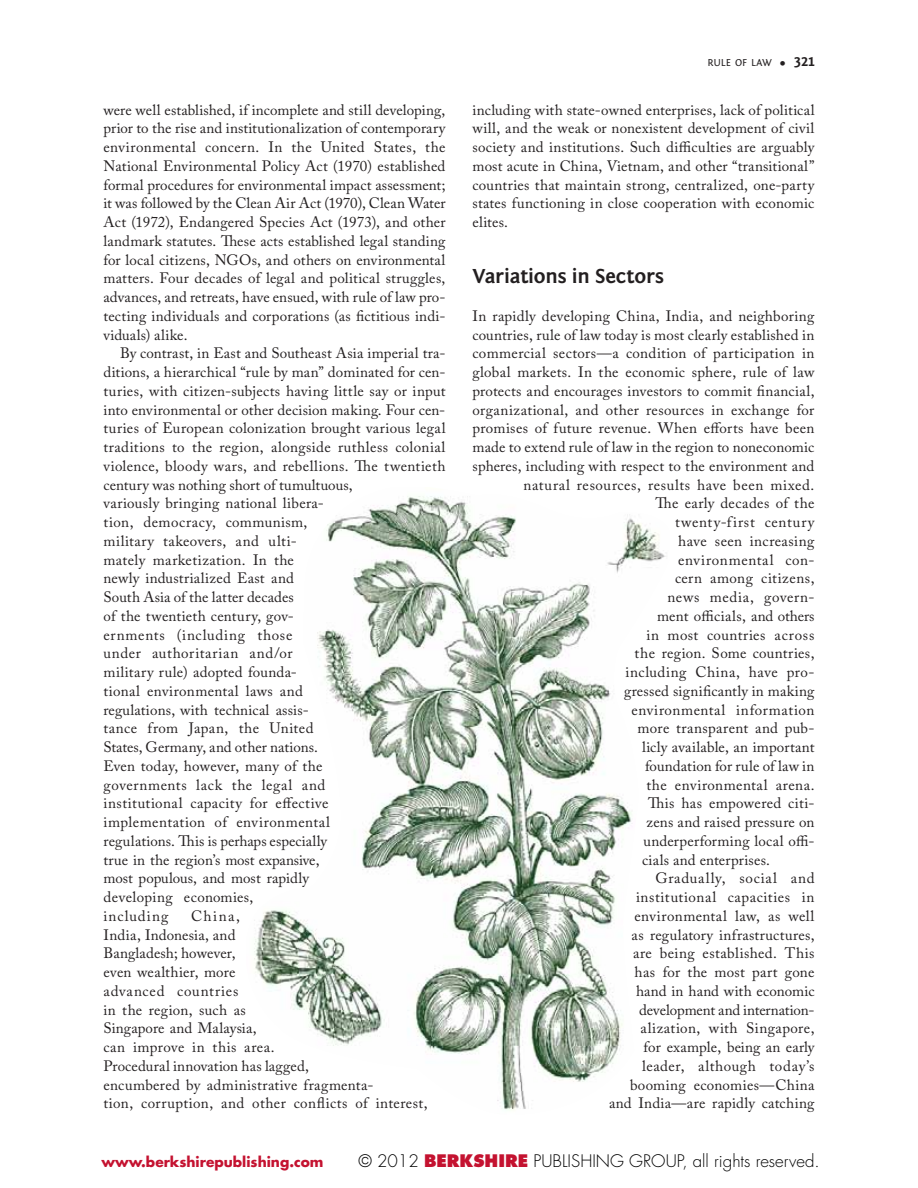
<style>
.page{position:relative;width:918px;height:1188px;background:#fff}
.page>*{position:absolute;margin:0;border:0;box-sizing:border-box;transform-origin:0 0}
.t1{font:700 21px "Fontin Sans";letter-spacing:-.01em;color:#231f20}
.t2{font:300 16.8px "Futura Std";color:#000}
.t3{font:15px/18.8px "Adobe Caslon Pro";letter-spacing:.02em;color:#231f20;text-align:justify}
.t4{font:15px "Adobe Caslon Pro";color:#231f20}
.t5{font:15px "Adobe Caslon Pro";letter-spacing:.04em;color:#231f20}
.t6{font:15px "Adobe Caslon Pro";letter-spacing:-.005em;color:#231f20}
.t7{font:15px "Adobe Caslon Pro";letter-spacing:-.01em;color:#231f20}
.t8{font:15px "Adobe Caslon Pro";letter-spacing:.045em;color:#231f20}
.t9{font:15px "Adobe Caslon Pro";letter-spacing:.055em;color:#231f20}
.t10{font:15px "Adobe Caslon Pro";letter-spacing:.05em;color:#231f20}
.t11{font:15px "Adobe Caslon Pro";letter-spacing:.07em;color:#231f20}
.t12{font:700 13.8px "Futura Std";color:#c41230}
.t13{font:10.5px "Fontin Sans";letter-spacing:-.015em;color:#231f20}
.s1{font-weight:700;font-size:15px}
.s2{font-weight:800;color:#c41230}
</style>
<div class="page">
<img style="left:254px;top:496px;width:412px;height:614px">
<p class="t3" style="left:104px;top:102px;width:343px">were well established, if incomplete and still developing,</p>
<p class="t4" style="left:104px;top:123px;width:343px">prior to the rise and institutionalization of contemporary</p>
<p class="t3" style="left:104px;top:140px;width:343px">environmental concern. In the United States, the</p>
<p class="t3" style="left:104px;top:158px;width:343px">National Environmental Policy Act (1970) established</p>
<p class="t3" style="left:104px;top:177px;width:344px">formal procedures for environmental impact assessment;</p>
<p class="t6" style="left:104px;top:198px;width:344px">it was followed by the Clean Air Act (1970), Clean Water</p>
<p class="t3" style="left:104px;top:215px;width:343px">Act (1972), Endangered Species Act (1973), and other</p>
<p class="t3" style="left:104px;top:233px;width:343px">landmark statutes. These acts established legal standing</p>
<p class="t3" style="left:104px;top:252px;width:343px">for local citizens, NGOs, and others on environmental</p>
<p class="t3" style="left:104px;top:271px;width:343px">matters. Four decades of legal and political struggles,</p>
<p class="t3" style="left:104px;top:290px;width:344px">advances, and retreats, have ensued, with rule of law pro-</p>
<p class="t3" style="left:104px;top:308px;width:343px">tecting individuals and corporations (as fictitious indi-</p>
<p class="t3" style="left:104px;top:327px;width:86px">viduals) alike.</p>
<p class="t3" style="left:120px;top:346px;width:327px">By contrast, in East and Southeast Asia imperial tra-</p>
<p class="t3" style="left:104px;top:365px;width:344px">ditions, a hierarchical “rule by man” dominated for cen-</p>
<p class="t3" style="left:104px;top:383px;width:343px">turies, with citizen-subjects having little say or input</p>
<p class="t3" style="left:104px;top:402px;width:343px">into environmental or other decision making. Four cen-</p>
<p class="t3" style="left:104px;top:421px;width:344px">turies of European colonization brought various legal</p>
<p class="t3" style="left:104px;top:440px;width:343px">traditions to the region, alongside ruthless colonial</p>
<p class="t3" style="left:104px;top:458px;width:344px">violence, bloody wars, and rebellions. The twentieth</p>
<p class="t3" style="left:104px;top:477px;width:251px">century was nothing short of tumultuous,</p>
<p class="t3" style="left:104px;top:496px;width:222px">variously bringing national libera-</p>
<p class="t3" style="left:104px;top:515px;width:205px">tion, democracy, communism,</p>
<p class="t3" style="left:104px;top:533px;width:195px">military takeovers, and ulti-</p>
<p class="t3" style="left:104px;top:552px;width:192px">mately marketization. In the</p>
<p class="t3" style="left:104px;top:571px;width:192px">newly industrialized East and</p>
<p class="t4" style="left:104px;top:591px;width:192px">South Asia of the latter decades</p>
<p class="t3" style="left:104px;top:608px;width:192px">of the twentieth century, gov-</p>
<p class="t8" style="left:104px;top:629px;width:191px">ernments (including those</p>
<p class="t5" style="left:104px;top:648px;width:191px">under authoritarian and/or</p>
<p class="t3" style="left:104px;top:665px;width:195px">military rule) adopted founda-</p>
<p class="t3" style="left:104px;top:683px;width:201px">tional environmental laws and</p>
<p class="t3" style="left:104px;top:702px;width:207px">regulations, with technical assis-</p>
<p class="t3" style="left:104px;top:721px;width:211px">tance from Japan, the United</p>
<p class="t4" style="left:104px;top:741px;width:216px">States, Germany, and other nations.</p>
<p class="t3" style="left:104px;top:758px;width:220px">Even today, however, many of the</p>
<p class="t5" style="left:104px;top:779px;width:223px">governments lack the legal and</p>
<p class="t3" style="left:104px;top:796px;width:227px">institutional capacity for effective</p>
<p class="t3" style="left:104px;top:815px;width:228px">implementation of environmental</p>
<p class="t3" style="left:104px;top:833px;width:225px">regulations. This is perhaps especially</p>
<p class="t4" style="left:104px;top:854px;width:217px">true in the region’s most expansive,</p>
<p class="t4" style="left:104px;top:873px;width:207px">most populous, and most rapidly</p>
<p class="t3" style="left:104px;top:890px;width:151px">developing eco nomies,</p>
<p class="t11" style="left:104px;top:910px;width:66px">including</p>
<p class="t3" style="left:104px;top:908px;width:326px;text-align:left;text-indent:88px">China,<br>India, Indonesia, and<br>Bangladesh; however,<br>even wealthier, more<br>advanced countries<br>in the region, such as<br>Singapore and Malaysia,<br>can improve in this area.<br>Procedural innovation has lagged,<br>encumbered by administrative fragmenta-<br>tion, corruption, and other conflicts of interest,</p>
<p class="t13" style="left:708px;top:58px;width:108px">RULE OF LAW <span class="s1">• 321</span></p>
<p class="t3" style="left:473px;top:102px;width:344px">including with state-owned enterprises, lack of political will, and the weak or nonexistent development of civil society and institutions. Such difficulties are arguably most acute in China, Vietnam, and other “transitional” countries that maintain strong, centralized, one-party states functioning in close cooperation with economic elites.</p>
<p class="t1" style="left:472px;top:267px;width:193px">Variations in Sectors</p>
<p class="t3" style="left:472px;top:308px;width:343px">In rapidly developing China, India, and neighboring</p>
<p class="t3" style="left:472px;top:327px;width:343px">countries, rule of law today is most clearly established in</p>
<p class="t3" style="left:472px;top:346px;width:344px">commercial sectors—a condition of participation in</p>
<p class="t3" style="left:472px;top:365px;width:343px">global markets. In the economic sphere, rule of law</p>
<p class="t3" style="left:472px;top:383px;width:343px">protects and encourages investors to commit financial,</p>
<p class="t3" style="left:472px;top:402px;width:343px">organizational, and other resources in exchange for</p>
<p class="t3" style="left:472px;top:421px;width:343px">promises of future revenue. When efforts have been</p>
<p class="t3" style="left:472px;top:440px;width:343px">made to extend rule of law in the region to noneconomic</p>
<p class="t3" style="left:472px;top:458px;width:343px">spheres, including with respect to the environment and</p>
<p class="t5" style="left:524px;top:479px;width:292px">natural resources, results have been mixed.</p>
<p class="t3" style="left:656px;top:496px;width:161px">The early decades of the</p>
<p class="t9" style="left:675px;top:516px;width:141px">twenty-first century</p>
<p class="t3" style="left:678px;top:533px;width:138px">have seen increasing</p>
<p class="t5" style="left:678px;top:554px;width:138px">environmental con-</p>
<p class="t3" style="left:675px;top:571px;width:141px">cern among citizens,</p>
<p class="t5" style="left:668px;top:591px;width:148px">news media, govern-</p>
<p class="t3" style="left:657px;top:608px;width:159px">ment officials, and others</p>
<p class="t3" style="left:646px;top:627px;width:169px">in most countries across</p>
<p class="t3" style="left:634px;top:646px;width:182px">the region. Some countries,</p>
<p class="t5" style="left:626px;top:666px;width:190px">including China, have pro-</p>
<p class="t3" style="left:624px;top:683px;width:192px">gressed significantly in making</p>
<p class="t3" style="left:632px;top:702px;width:184px">environmental information</p>
<p class="t3" style="left:638px;top:721px;width:179px">more transparent and pub-</p>
<p class="t3" style="left:642px;top:740px;width:174px">licly available, an important</p>
<p class="t4" style="left:645px;top:760px;width:171px">foundation for rule of law in</p>
<p class="t3" style="left:646px;top:777px;width:169px">the environmental arena.</p>
<p class="t3" style="left:648px;top:796px;width:168px">This has empowered citi-</p>
<p class="t3" style="left:646px;top:815px;width:169px">zens and raised pressure on</p>
<p class="t3" style="left:644px;top:833px;width:173px">underperforming local offi-</p>
<p class="t3" style="left:642px;top:852px;width:130px">cials and enterprises.</p>
<p class="t10" style="left:656px;top:873px;width:161px">Gradually, social and</p>
<p class="t5" style="left:636px;top:891px;width:180px">institutional capacities in</p>
<p class="t3" style="left:634px;top:908px;width:181px">environmental law, as well</p>
<p class="t3" style="left:632px;top:927px;width:184px">as regulatory infrastructures,</p>
<p class="t3" style="left:633px;top:946px;width:183px">are being established. This</p>
<p class="t3" style="left:634px;top:965px;width:181px">has for the most part gone</p>
<p class="t3" style="left:636px;top:983px;width:180px">hand in hand with economic</p>
<p class="t7" style="left:639px;top:1004px;width:177px">development and internation-</p>
<p class="t3" style="left:640px;top:1021px;width:176px">alization, with Singapore,</p>
<p class="t4" style="left:644px;top:1041px;width:172px">for example, being an early</p>
<p class="t3" style="left:642px;top:1058px;width:174px">leader, although today’s</p>
<p class="t3" style="left:630px;top:1077px;width:186px">booming economies—China</p>
<p class="t3" style="left:609px;top:1096px;width:207px">and India—are rapidly catching</p>
<p class="t12" style="left:101px;top:1153px;width:224px">www.berkshirepublishing.com</p>
<p class="t2" style="left:358px;top:1151px;width:463px">© 2012 <span class="s2">BERKSHIRE</span> Publishing rou , all rights reserved.</p>
</div>
